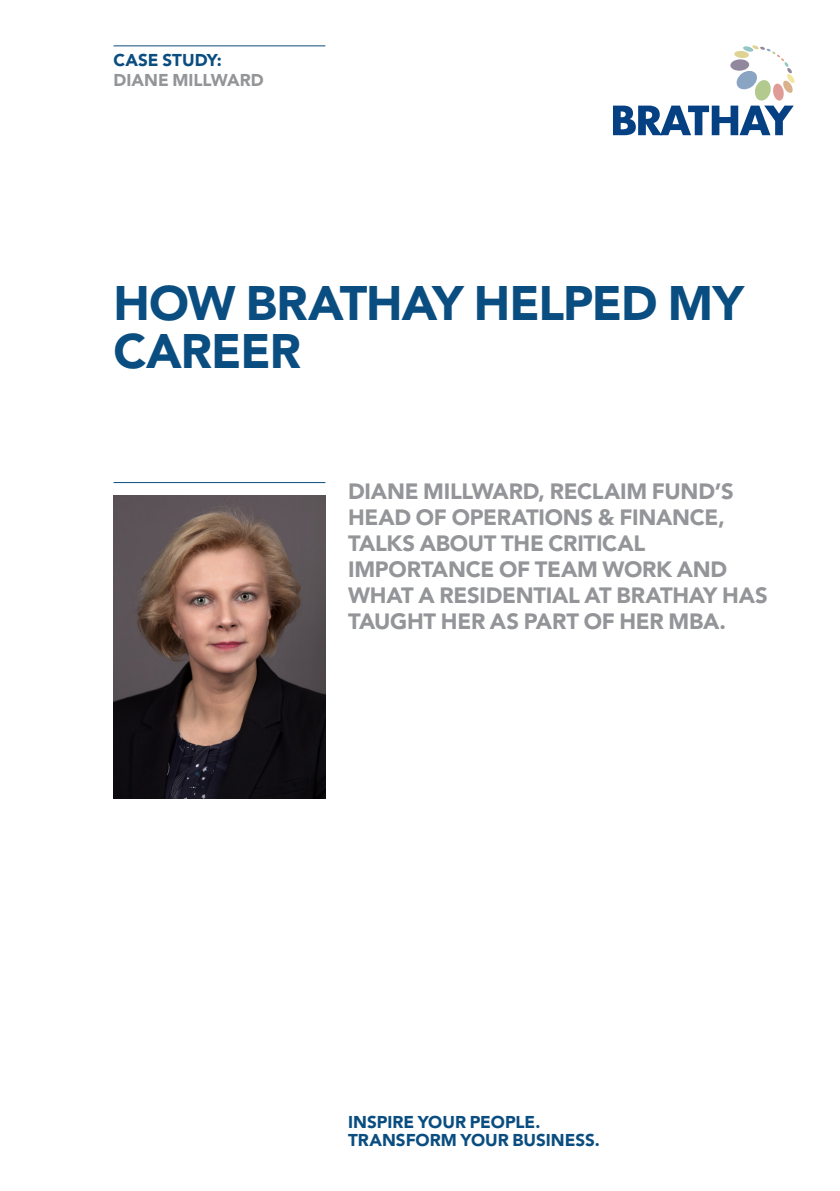
<style>
.page{position:relative;width:840px;height:1191px;background:#fff}
.page>*{position:absolute;margin:0;border:0;box-sizing:border-box;transform-origin:0 0}
.HEADLINE{font:900 48px/48px "Avenir LT Std";letter-spacing:-.02em;color:#0a4d80}
.INTRO_COPY{font:900 22px/26px "Avenir LT Std";letter-spacing:-.01em;color:#939598}
.t1{font:900 17px "Avenir LT Std";color:#0a4d80}
.t2{font:900 17px "Avenir LT Std";color:#939598}
</style>
<div class="page">
<svg style="left:613px;top:45px;width:181px;height:90px"></svg>
<hr style="left:113px;top:45px;width:212px;height:1px;background:#0a4d80">
<hr style="left:113px;top:482px;width:212px;height:1px;background:#0a4d80">
<img style="left:113px;top:495px;width:212px;height:303px">
<p class="t1" style="left:113px;top:50px;width:110px">CASE STUDY:</p>
<p class="t2" style="left:113px;top:70px;width:152px">DIANE MILLWARD</p>
<p class="HEADLINE" style="left:113px;top:279px;width:631px">HOW BRATHAY HELPED MY<br>CAREER</p>
<p class="INTRO_COPY" style="left:348px;top:478px;width:421px">DIANE MILLWARD, RECLAIM FUND’S<br>HEAD OF OPERATIONS &amp; FINANCE,<br>TALKS ABOUT THE CRITICAL<br>IMPORTANCE OF TEAM WORK AND<br>WHAT A RESIDENTIAL AT BRATHAY HAS<br>TAUGHT HER AS PART OF HER MBA.</p>
<p class="t1" style="left:348px;top:1111px;width:194px">INSPIRE YOUR PEOPLE.</p>
<p class="t1" style="left:348px;top:1129px;width:253px">TRANSFORM YOUR BUSINESS.</p>
</div>
